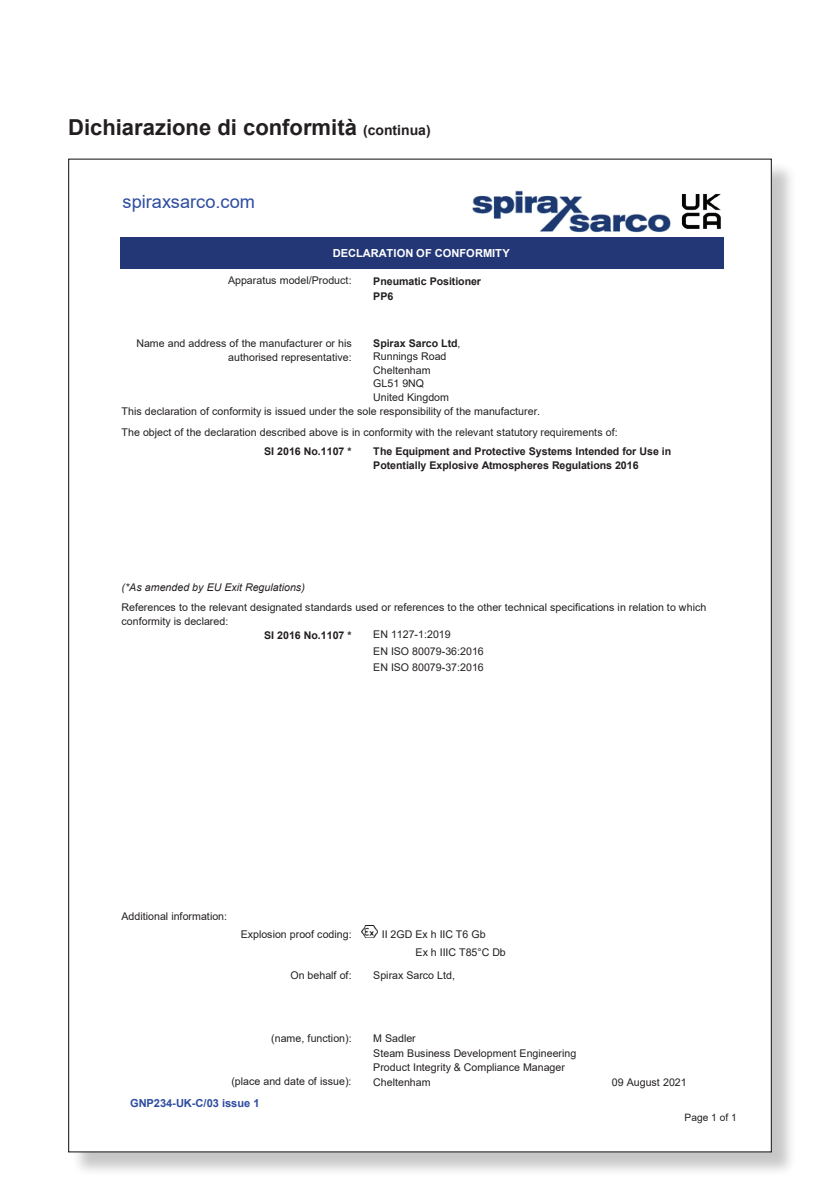
<style>
.page{position:relative;width:840px;height:1191px;background:#fff}
.page>*{position:absolute;margin:0;border:0;box-sizing:border-box;transform-origin:0 0}
.Subhead_1{font:700 22px "Arial";color:#231f20}
.t1{font:18.2px "Arial";color:#2e4da1}
.t2{font:700 11px "Arial";color:#fff}
.t3{font:700 11px "Arial";color:#2e4da1}
.t4{font:10.6px/13.4px "Arial";color:#231f20}
.t5{font:700 10.6px/15.8px "Arial";color:#231f20}
.t6{font:10.2px "Arial";color:#231f20}
.s1{font-size:14px}
.s2{font-weight:700}
.s3{font-style:italic}
</style>
<div class="page">
<div style="left:71px;top:162px;width:725px;height:1015px;background:#231f20;opacity:.25"></div>
<div style="left:69px;top:159px;width:701px;height:992px;background:#fff"></div>
<div style="left:120px;top:237px;width:603px;height:32px;background:#233777"></div>
<img style="left:472px;top:190px;width:198px;height:43px">
<img style="left:681px;top:194px;width:40px;height:34px">
<img style="left:362px;top:925px;width:15px;height:12px">
<p class="Subhead_1" style="left:68px;top:112px;width:364px">Dichiarazione di conformità <span class="s1">(continua)</span></p>
<p class="t1" style="left:122px;top:188px;width:134px">spiraxsarco.com</p>
<p class="t2" style="left:332px;top:245px;width:178px">DECLARATION OF CONFORMITY</p>
<p class="t4" style="left:228px;top:273px;width:125px">Apparatus model/Product:</p>
<p class="t5" style="left:373px;top:273px;width:109px">Pneumatic Positioner<br>PP6</p>
<p class="t4" style="left:373px;top:337px;width:89px"><span class="s2">Spirax Sarco Ltd</span>,<br>Runnings Road<br>Cheltenham<br>GL51 9NQ<br>United Kingdom</p>
<p class="t4" style="left:136px;top:337px;width:217px;text-align:right">Name and address of the manufacturer or his authorised representative:</p>
<p class="t4" style="left:121px;top:401px;width:497px;line-height:20.6px">This declaration of conformity is issued under the sole responsibility of the manufacturer.<br>The object of the declaration described above is in conformity with the relevant statutory requirements of:</p>
<p class="t5" style="left:264px;top:443px;width:89px">SI 2016 No.1107 *</p>
<p class="t5" style="left:373px;top:444px;width:299px;line-height:14px">The Equipment and Protective Systems Intended for Use in<br>Potentially Explosive Atmospheres Regulations 2016</p>
<p class="t4" style="left:121px;top:578px;width:586px;line-height:19.6px"><span class="s3">(*As amended by EU Exit Regulations)<br></span>References to the relevant designated standards used or references to the other technical specifications in relation to which</p>
<p class="t4" style="left:121px;top:614px;width:108px">conformity is declared:</p>
<p class="t5" style="left:264px;top:627px;width:89px">SI 2016 No.1107 *</p>
<p class="t4" style="left:373px;top:626px;width:112px;line-height:16.6px">EN 1127-1:2019<br>EN ISO 80079-36:2016</p>
<p class="t4" style="left:373px;top:661px;width:112px">EN ISO 80079-37:2016</p>
<p class="t4" style="left:121px;top:909px;width:107px">Additional information:</p>
<p class="t4" style="left:241px;top:928px;width:112px">Explosion proof coding:</p>
<p class="t4" style="left:415px;top:926px;width:92px;line-height:17.2px;text-indent:-34px">II 2GD Ex h IIC T6 Gb<br>Ex h IIIC T85°C Db</p>
<p class="t4" style="left:290px;top:968px;width:63px">On behalf of:</p>
<p class="t4" style="left:373px;top:968px;width:83px">Spirax Sarco Ltd,</p>
<p class="t4" style="left:271px;top:1031px;width:82px">(name, function):</p>
<p class="t4" style="left:231px;top:1074px;width:122px">(place and date of issue):</p>
<p class="t3" style="left:130px;top:1095px;width:131px">GNP234-UK-C/03 issue 1</p>
<p class="t4" style="left:373px;top:1031px;width:204px;line-height:14.4px">M Sadler<br>Steam Business Development Engineering<br>Product Integrity &amp; Compliance Manager<br>Cheltenham</p>
<p class="t4" style="left:611px;top:1075px;width:76px">09 August 2021</p>
<p class="t6" style="left:684px;top:1110px;width:54px">Page 1 of 1</p>
</div>
